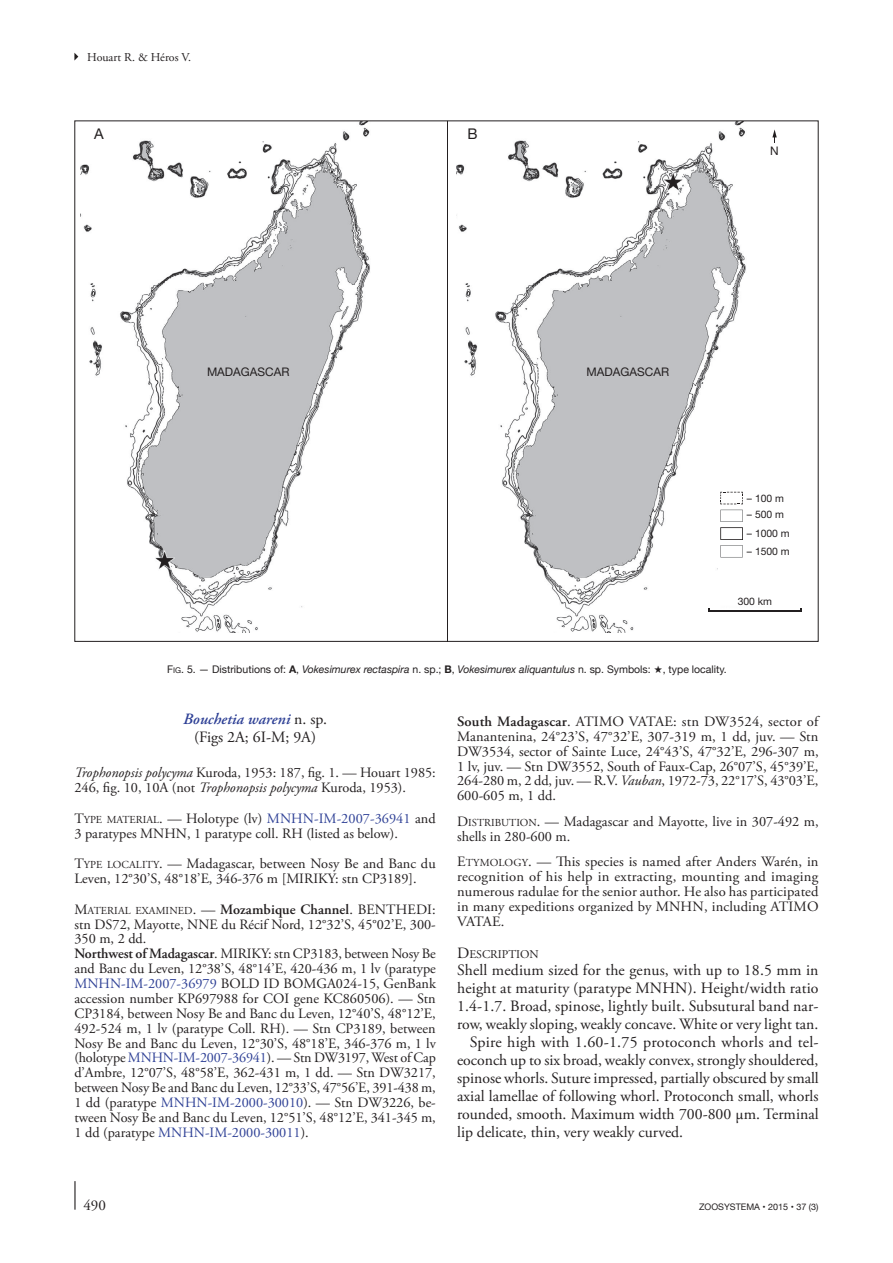
<style>
.page{position:relative;width:893px;height:1263px;background:#fff}
.page>*{position:absolute;margin:0;border:0;box-sizing:border-box;transform-origin:0 0}
.t1{font:15.75px/18px "Adobe Garamond Pro";color:#231f20;text-align:center}
.t2{font:15px "Adobe Garamond Pro";color:#231f20}
.t3{font:14.85px "Helvetica Neue";color:#231f20}
.t4{font:14.25px/14.9px "Adobe Garamond Pro";color:#231f20}
.t5{font:12px "Adobe Garamond Pro";color:#231f20}
.t6{font:11.85px "Helvetica Neue";color:#231f20}
.t7{font:11.85px "Adobe Garamond";color:#231f20}
.t8{font:10.5px "Helvetica Neue";color:#231f20}
.t9{font:10.35px "Helvetica Neue";color:#231f20}
.t10{font:9px "Helvetica Neue";color:#231f20}
.s1{font-style:inherit}
.s2{font-size:7.8px}
.s3{font-weight:700}
.s4{font-style:italic}
.s5{font-weight:600;font-style:italic;color:#2f4196}
.s6{font-family:"Adobe Garamond"}
.s7{font-family:"Adobe Garamond";font-size:10.65px}
.s8{color:#2f4196}
.s9{font-weight:600}
.s10{font-size:15.75px}
</style>
<div class="page">
<hr style="left:74px;top:1181px;width:2px;height:29px;background:#231f20">
<svg style="left:74px;top:53px;width:4px;height:8px"></svg>
<img style="left:80px;top:123px;width:290px;height:509px">
<img style="left:456px;top:123px;width:290px;height:509px">
<hr style="left:447px;top:121px;width:1px;height:520px;background:#231f20">
<svg style="left:720px;top:492px;width:23px;height:13px"></svg>
<svg style="left:720px;top:527px;width:23px;height:13px"></svg>
<img style="left:720px;top:510px;width:23px;height:12px">
<img style="left:720px;top:545px;width:23px;height:12px">
<hr style="left:708px;top:610px;width:94px;height:2px;background:#231f20">
<svg style="left:772px;top:129px;width:5px;height:14px"></svg>
<p class="t5" style="left:87px;top:50px;width:105px">Houart R. &amp; Héros V.</p>
<p class="t3" style="left:94px;top:123px;width:11px">A</p>
<p class="t3" style="left:467px;top:123px;width:12px">B</p>
<p class="t6" style="left:770px;top:142px;width:10px">N</p>
<p class="t6" style="left:207px;top:363px;width:84px">MADAGASCAR</p>
<p class="t6" style="left:587px;top:363px;width:84px">MADAGASCAR</p>
<p class="t9" style="left:747px;top:491px;width:39px">– 100 m</p>
<p class="t9" style="left:747px;top:507px;width:39px">– 500 m</p>
<p class="t9" style="left:747px;top:525px;width:44px">– 1000 m</p>
<p class="t9" style="left:747px;top:543px;width:44px">– 1500 m</p>
<p class="t9" style="left:738px;top:593px;width:36px">300 km</p>
<p class="t8" style="left:167px;top:662px;width:561px"><span class="s1">F</span><span class="s2">ig</span>. 5. — Distributions of: <span class="s3">A</span>, <span class="s4">Vokesimurex rectaspira</span> n. sp.; <span class="s3">B</span>, <span class="s4">Vokesimurex aliquantulus</span> n. sp. Symbols: ★, type locality.</p>
<p class="t1" style="left:183px;top:711px;width:145px"><span class="s5">Bouchetia wareni</span> n. sp. (Figs 2A; 6I-M; 9A)</p>
<p class="t4" style="left:74px;top:766px;width:363px"><span class="s4">Trophonopsis polycyma</span> Kuroda, 1953: 187, fig. 1. — Houart 1985:<br>246, fig. 10, 10A (not <span class="s4">Trophonopsis polycyma</span> Kuroda, 1953).</p>
<p class="t4" style="left:74px;top:811px;width:363px"><span class="s6">T</span><span class="s7">YPE MATERIAL</span>. — Holotype (lv) <span class="s8">MNHN-IM-2007-36941</span> and<br>3 paratypes MNHN, 1 paratype coll. RH (listed as below).</p>
<p class="t4" style="left:74px;top:857px;width:363px"><span class="s6">T</span><span class="s7">YPE LOCALITY</span>. — Madagascar, between Nosy Be and Banc du<br>Leven, 12°30’S, 48°18’E, 346-376 m [MIRIKY: stn CP3189].</p>
<p class="t4" style="left:74px;top:902px;width:363px"><span class="s6">M</span><span class="s7">ATERIAL EXAMINED</span>. — <span class="s9">Mozambique Channel</span>. BENTHEDI: stn DS72, Mayotte, NNE du Récif Nord, 12°32’S, 45°02’E, 300- 350 m, 2 dd.<br><span class="s9">Northwest of Madagascar</span>. MIRIKY: stn CP3183, between Nosy Be and Banc du Leven, 12°38’S, 48°14’E, 420-436 m, 1 lv (paratype <span class="s8">MNHN-IM-2007-36979</span> BOLD ID BOMGA024-15, GenBank accession number KP697988 for COI gene KC860506). — Stn CP3184, between Nosy Be and Banc du Leven, 12°40’S, 48°12’E, 492-524 m, 1 lv (paratype Coll. RH). — Stn CP3189, between Nosy Be and Banc du Leven, 12°30’S, 48°18’E, 346-376 m, 1 lv (holotype <span class="s8">MNHN-IM-2007-36941</span>). — Stn DW3197, West of Cap d’Ambre, 12°07’S, 48°58’E, 362-431 m, 1 dd. — Stn DW3217, between Nosy Be and Banc du Leven, 12°33’S, 47°56’E, 391-438 m, 1 dd (paratype <span class="s8">MNHN-IM-2000-30010</span>). — Stn DW3226, be&shy;tween Nosy Be and Banc du Leven, 12°51’S, 48°12’E, 341-345 m, 1 dd (paratype <span class="s8">MNHN-IM-2000-30011</span>).</p>
<p class="t4" style="left:457px;top:714px;width:363px;text-align:justify"><span class="s9">South Madagascar</span>. ATIMO VATAE: stn DW3524, sector of Manantenina, 24°23’S, 47°32’E, 307-319 m, 1 dd, juv. — Stn DW3534, sector of Sainte Luce, 24°43’S, 47°32’E, 296-307 m, 1 lv, juv. — Stn DW3552, South of Faux-Cap, 26°07’S, 45°39’E, 264-280 m, 2 dd, juv. — R.V. <span class="s4">Vauban</span>, 1972-73, 22°17’S, 43°03’E, 600-605 m, 1 dd.</p>
<p class="t4" style="left:457px;top:814px;width:363px"><span class="s6">D</span><span class="s7">ISTRIBUTION</span>. — Madagascar and Mayotte, live in 307-492 m, shells in 280-600 m.</p>
<p class="t4" style="left:457px;top:855px;width:363px;text-align:justify"><span class="s6">E</span><span class="s7">TYMOLOGY</span>. — This species is named after Anders Warén, in recognition of his help in extracting, mounting and imaging numerous radulae for the senior author. He also has participated in many expeditions organized by MNHN, including ATIMO VATAE.</p>
<p class="t7" style="left:457px;top:947px;width:83px"><span class="s10">D</span>ESCRIPTION</p>
<p class="t1" style="left:457px;top:962px;width:363px">Shell medium sized for the genus, with up to 18.5 mm in</p>
<p class="t1" style="left:457px;top:980px;width:363px">height at maturity (paratype MNHN). Height/width ratio</p>
<p class="t1" style="left:457px;top:998px;width:363px">1.4-1.7. Broad, spinose, lightly built. Subsutural band nar-</p>
<p class="t1" style="left:457px;top:1016px;width:363px">row, weakly sloping, weakly concave. White or very light tan.</p>
<p class="t1" style="left:470px;top:1034px;width:350px">Spire high with 1.60-1.75 protoconch whorls and tel-</p>
<p class="t1" style="left:457px;top:1052px;width:363px">eoconch up to six broad, weakly convex, strongly shouldered,</p>
<p class="t1" style="left:457px;top:1070px;width:363px">spinose whorls. Suture impressed, partially obscured by small</p>
<p class="t1" style="left:457px;top:1087px;width:363px">axial lamellae of following whorl. Protoconch small, whorls</p>
<p class="t1" style="left:457px;top:1105px;width:363px">rounded, smooth. Maximum width 700-800 µm. Terminal</p>
<p class="t1" style="left:457px;top:1123px;width:228px">lip delicate, thin, very weakly curved.</p>
<p class="t2" style="left:83px;top:1196px;width:24px">490</p>
<p class="t10" style="left:699px;top:1200px;width:121px">ZOOSYSTEMA • 2015 • 37 (3)</p>
</div>
